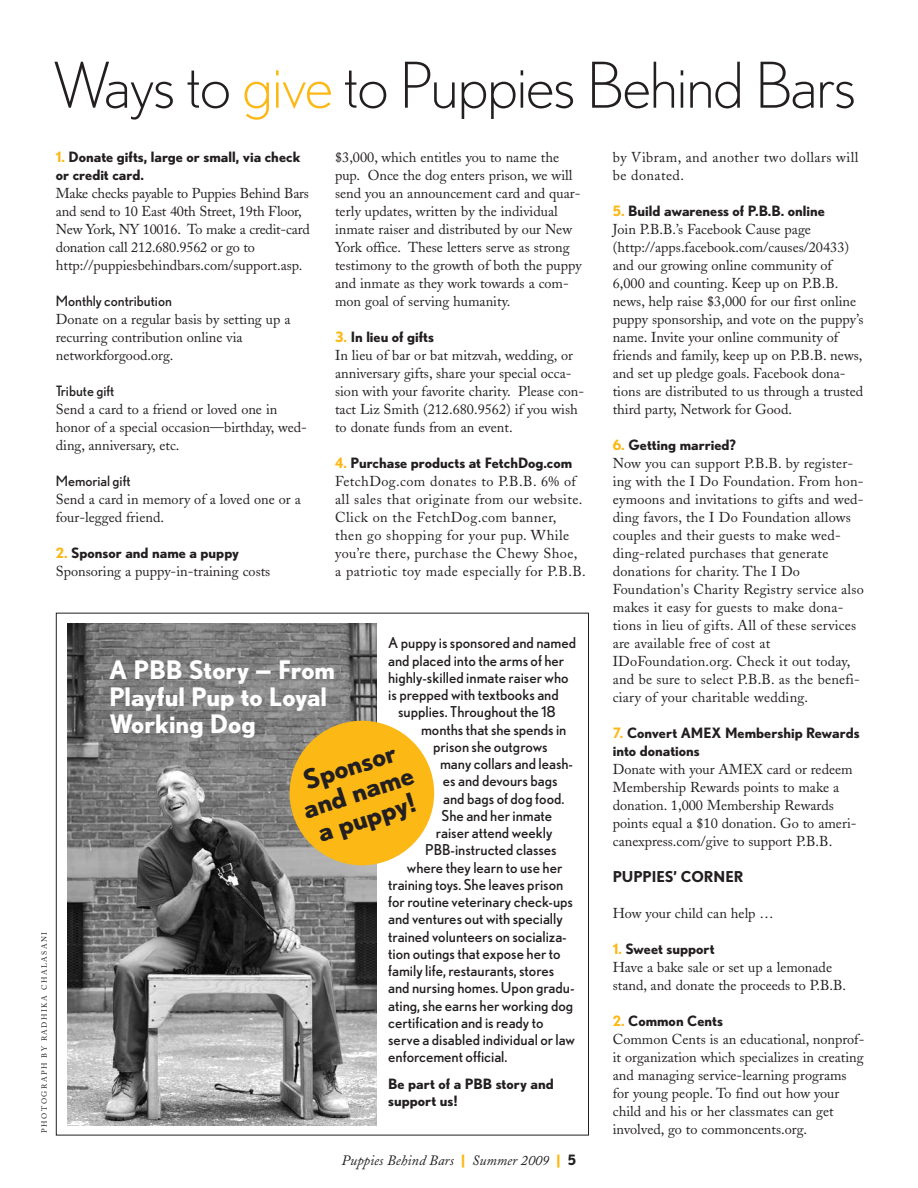
<style>
.page{position:relative;width:918px;height:1188px;background:#fff}
.page>*{position:absolute;margin:0;border:0;box-sizing:border-box;transform-origin:0 0}
.t1{font:300 63px "Nobel";letter-spacing:-.02em;color:#231f20}
.t2{font:700 27px/27px "Nobel";color:#231f20;text-align:center}
.t3{font:700 25.5px/27px "Nobel";color:#fff}
.t4{font:15px/17.2px "Nobel";color:#231f20}
.t5{font:700 15px "Nobel";color:#231f20}
.t6{font:14.25px/18px "Adobe Caslon";color:#231f20}
.t7{font:700 14.25px/18px "Nobel";color:#231f20}
.t8{font:14.25px/18px "Adobe Caslon";letter-spacing:.03em;color:#231f20}
.t9{font:14.25px "Nobel";color:#231f20}
.t10{font:italic 14.25px "Adobe Caslon";color:#231f20}
.t11{font:7.5px "Adobe Caslon";letter-spacing:.2em;color:#231f20}
.s1{color:#fcb814}
.s2{font-family:"Nobel";font-weight:700;font-style:normal;color:#fcb814}
.s3{font-family:"Nobel";font-weight:700;font-style:normal}
</style>
<div class="page">
<img style="left:68px;top:624px;width:308px;height:501px">
<div style="left:290px;top:721px;width:144px;height:144px;background:#fcb814;border-radius:50%"></div>
<h1 class="t1" style="left:53px;top:49px;width:805px">Ways to <span class="s1">give</span> to Puppies Behind Bars</h1>
<p class="t7" style="left:56px;top:148px;width:246px"><span class="s1">1.</span> Donate gifts, large or small, via check or credit card.</p>
<p class="t6" style="left:56px;top:186px;width:256px">Make checks payable to Puppies Behind Bars and send to 10 East 40th Street, 19th Floor, New York, NY 10016. To make a credit-card donation call 212.680.9562 or go to http://puppiesbehindbars.com/support.asp.</p>
<p class="t9" style="left:56px;top:293px;width:118px">Monthly contribution</p>
<p class="t6" style="left:56px;top:312px;width:236px">Donate on a regular basis by setting up a recurring contribution online via networkforgood.org.</p>
<p class="t9" style="left:56px;top:383px;width:60px">Tribute gift</p>
<p class="t6" style="left:56px;top:402px;width:253px">Send a card to a friend or loved one in honor of a special occasion—birthday, wed&shy;ding, anniversary, etc.</p>
<p class="t9" style="left:56px;top:473px;width:76px">Memorial gift</p>
<p class="t6" style="left:56px;top:492px;width:246px">Send a card in memory of a loved one or a four-legged friend.</p>
<p class="t7" style="left:56px;top:544px;width:185px"><span class="s1">2.</span> Sponsor and name a puppy</p>
<p class="t6" style="left:56px;top:564px;width:216px">Sponsoring a puppy-in-training costs</p>
<p class="t6" style="left:335px;top:150px;width:248px">$3,000, which entitles you to name the pup. Once the dog enters prison, we will send you an announcement card and quar&shy;terly updates, written by the individual inmate raiser and distributed by our New York office. These letters serve as strong testimony to the growth of both the puppy and inmate as they work towards a com&shy;mon goal of serving humanity.</p>
<p class="t7" style="left:335px;top:328px;width:100px"><span class="s1">3.</span> In lieu of gifts</p>
<p class="t6" style="left:335px;top:348px;width:251px">In lieu of bar or bat mitzvah, wedding, or anniversary gifts, share your special occa&shy;sion with your favorite charity. Please con&shy;tact Liz Smith (212.680.9562) if you wish to donate funds from an event.</p>
<p class="t7" style="left:335px;top:454px;width:239px"><span class="s1">4.</span> Purchase products at FetchDog.com</p>
<p class="t8" style="left:335px;top:474px;width:252px">FetchDog.com donates to P.B.B. 6% of all sales that originate from our website.<br>Click on the FetchDog.com banner, then go shopping for your pup. While you’re there, purchase the Chewy Shoe, a patriotic toy made especially for P.B.B.</p>
<p class="t8" style="left:613px;top:150px;width:247px">by Vibram, and another two dollars will be donated.</p>
<p class="t7" style="left:613px;top:202px;width:214px"><span class="s1">5.</span> Build awareness of P.B.B. online</p>
<p class="t6" style="left:613px;top:222px;width:252px">Join P.B.B.’s Facebook Cause page (http://apps.facebook.com/causes/20433) and our growing online community of 6,000 and counting. Keep up on P.B.B. news, help raise $3,000 for our first online puppy sponsorship, and vote on the puppy’s name. Invite your online community of friends and family, keep up on P.B.B. news, and set up pledge goals. Facebook dona&shy;tions are distributed to us through a trusted third party, Network for Good.</p>
<p class="t7" style="left:613px;top:436px;width:125px"><span class="s1">6.</span> Getting married?</p>
<p class="t6" style="left:613px;top:456px;width:253px">Now you can support P.B.B. by register&shy;ing with the I Do Foundation. From hon&shy;eymoons and invitations to gifts and wed&shy;ding favors, the I Do Foundation allows couples and their guests to make wed&shy;ding-related purchases that generate donations for charity. The I Do Foundation's Charity Registry service also makes it easy for guests to make dona&shy;tions in lieu of gifts. All of these services are available free of cost at IDoFoundation.org. Check it out today, and be sure to select P.B.B. as the benefi&shy;ciary of your charitable wedding.</p>
<p class="t7" style="left:613px;top:724px;width:248px"><span class="s1">7.</span> Convert AMEX Membership Rewards into donations</p>
<p class="t6" style="left:613px;top:762px;width:245px">Donate with your AMEX card or redeem Membership Rewards points to make a donation. 1,000 Membership Rewards points equal a $10 donation. Go to ameri&shy;canexpress.com/give to support P.B.B.</p>
<p class="t5" style="left:613px;top:868px;width:132px">PUPPIES’ CORNER</p>
<p class="t6" style="left:613px;top:906px;width:163px">How your child can help …</p>
<p class="t7" style="left:613px;top:940px;width:103px"><span class="s1">1.</span> Sweet support</p>
<p class="t6" style="left:613px;top:960px;width:235px">Have a bake sale or set up a lemonade stand, and donate the proceeds to P.B.B.</p>
<p class="t7" style="left:613px;top:1012px;width:112px"><span class="s1">2.</span> Common Cents</p>
<p class="t6" style="left:613px;top:1032px;width:253px">Common Cents is an educational, nonprof&shy;it organization which specializes in creating and managing service-learning programs for young people. To find out how your child and his or her classmates can get involved, go to commoncents.org.</p>
<p class="t4" style="left:388px;top:634px;width:189px">A puppy is sponsored and named and placed into the arms of her highly-skilled inmate raiser who is prepped with textbooks and</p>
<p class="t4" style="left:398px;top:703px;width:159px">supplies. Throughout the 18</p>
<p class="t4" style="left:421px;top:721px;width:147px">months that she spends in</p>
<p class="t4" style="left:433px;top:738px;width:116px">prison she outgrows</p>
<p class="t4" style="left:440px;top:755px;width:135px">many collars and leash-</p>
<p class="t4" style="left:443px;top:772px;width:116px">es and devours bags</p>
<p class="t4" style="left:443px;top:790px;width:123px">and bags of dog food.</p>
<p class="t4" style="left:442px;top:807px;width:112px">She and her inmate</p>
<p class="t4" style="left:436px;top:824px;width:118px">raiser attend weekly</p>
<p class="t4" style="left:425px;top:841px;width:133px">PBB-instructed classes</p>
<p class="t4" style="left:407px;top:859px;width:157px">where they learn to use her</p>
<p class="t4" style="left:388px;top:876px;width:177px">training toys. She leaves prison</p>
<p class="t4" style="left:388px;top:893px;width:186px">for routine veterinary check-ups</p>
<p class="t4" style="left:388px;top:910px;width:176px">and ventures out with specially</p>
<p class="t4" style="left:388px;top:928px;width:180px">trained volunteers on socializa-</p>
<p class="t4" style="left:388px;top:945px;width:174px">tion outings that expose her to</p>
<p class="t4" style="left:388px;top:962px;width:168px">family life, restaurants, stores</p>
<p class="t4" style="left:388px;top:979px;width:188px">and nursing homes. Upon gradu-</p>
<p class="t4" style="left:388px;top:997px;width:187px">ating, she earns her working dog</p>
<p class="t4" style="left:388px;top:1014px;width:157px">certification and is ready to</p>
<p class="t4" style="left:388px;top:1031px;width:188px">serve a disabled individual or law</p>
<p class="t4" style="left:388px;top:1048px;width:121px">enforcement official.</p>
<p class="t7" style="left:388px;top:1075px;width:167px;line-height:17.2px">Be part of a PBB story and support us!</p>
<h3 class="t3" style="left:109px;top:656px;width:228px">A PBB Story — From<br>Playful Pup to Loyal<br>Working Dog</h3>
<h2 class="t2" style="left:291px;top:771px;width:116px;rotate:-18deg">Sponsor and name a puppy!</h2>
<p class="t11" style="left:41px;top:1133px;width:203px;rotate:-90deg">PHOTOGRAPH BY RADHIKA CHALASANI</p>
<p class="t10" style="left:342px;top:1155px;width:236px">Puppies Behind Bars <span class="s2">|</span> Summer 2009 <span class="s2">|</span> <span class="s3">5</span></p>
</div>
